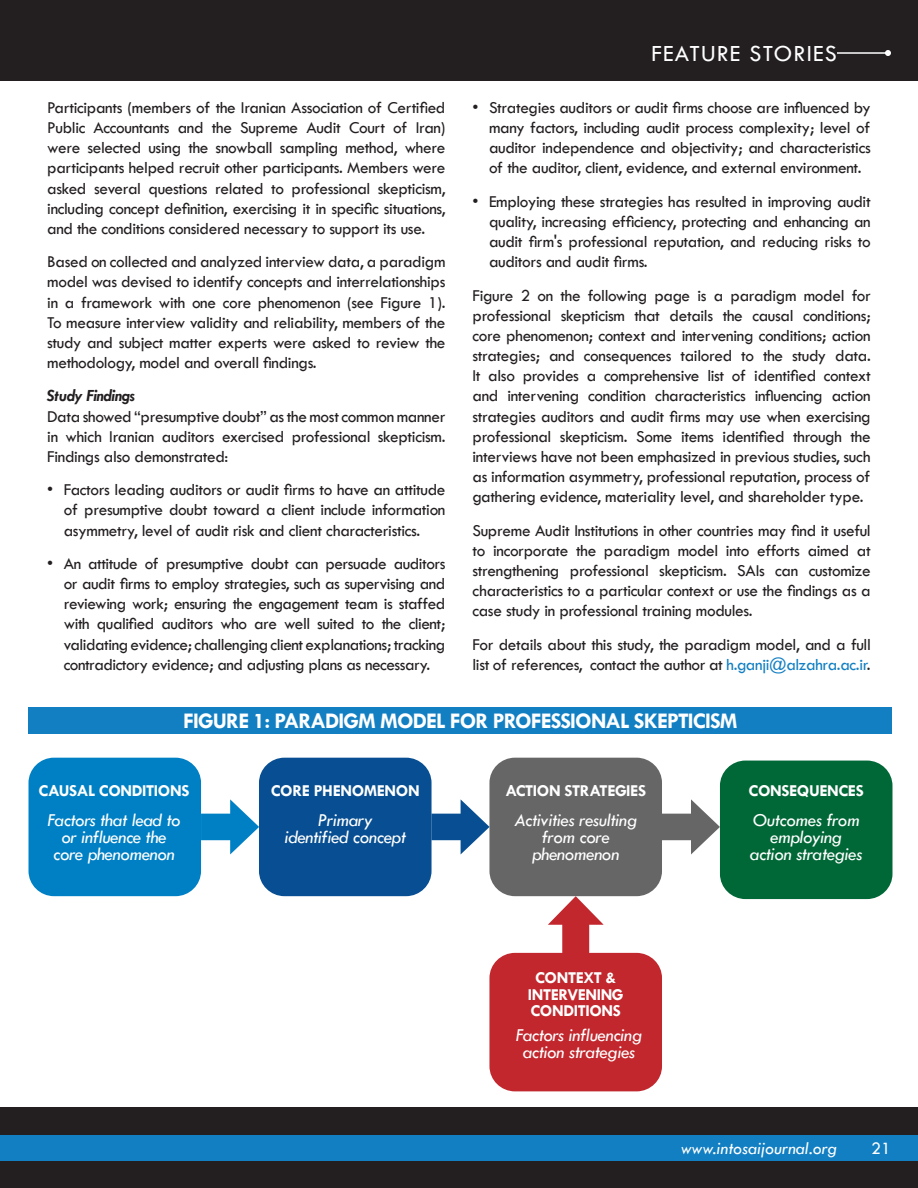
<style>
.page{position:relative;width:918px;height:1188px;background:#fff}
.page>*{position:absolute;margin:0;border:0;box-sizing:border-box;transform-origin:0 0}
.t1{font:24px "Tw Cen";letter-spacing:.05em;color:#fff}
.t2{font:700 22.5px "Tw Cen";letter-spacing:-.04em;color:#fff}
.t3{font:italic 18.9px/16.8px "Tw Cen";letter-spacing:-.025em;color:#fff;text-align:center}
.t4{font:italic 18px "Tw Cen";color:#fff}
.t5{font:18px "Tw Cen";color:#fff}
.t6{font:17.25px/20.1px "Tw Cen";letter-spacing:-.02em;color:#231f20;text-align:justify}
.t7{font:italic 700 17.25px "Tw Cen";letter-spacing:-.02em;color:#231f20}
.t8{font:700 16.8px/16.8px "Tw Cen";letter-spacing:-.025em;color:#fff;text-align:center}
.s1{color:#127fc3}
</style>
<div class="page">
<div style="left:0;top:1107px;width:918px;height:81px;background:#231f20"></div>
<div style="left:0;top:1135px;width:918px;height:26px;background:#127fc3"></div>
<div style="left:0;top:0;width:918px;height:81px;background:#231f20"></div>
<hr style="left:837px;top:52px;width:51px;height:2px;background:#fff">
<svg style="left:885px;top:50px;width:6px;height:6px"></svg>
<div style="left:720px;top:761px;width:173px;height:138px;background:#006837;border-radius:25px"></div>
<div style="left:489px;top:758px;width:173px;height:138px;background:#666;border-radius:25px"></div>
<div style="left:489px;top:953px;width:173px;height:138px;background:#c1272d;border-radius:25px"></div>
<div style="left:259px;top:758px;width:173px;height:138px;background:#074e92;border-radius:25px"></div>
<div style="left:29px;top:758px;width:172px;height:138px;background:#0080c4;border-radius:25px"></div>
<svg style="left:201px;top:799px;width:58px;height:55px"></svg>
<svg style="left:431px;top:799px;width:59px;height:55px"></svg>
<svg style="left:548px;top:896px;width:56px;height:57px"></svg>
<svg style="left:662px;top:799px;width:58px;height:55px"></svg>
<div style="left:28px;top:707px;width:864px;height:27px;background:#127fc3"></div>
<p class="t6" style="left:47px;top:98px;width:400px">Participants (members of the Iranian Association of Certified Public Accountants and the Supreme Audit Court of Iran) were selected using the snowball sampling method, where participants helped recruit other participants. Members were asked several questions related to professional skepticism, including concept definition, exercising it in specific situations, and the conditions considered necessary to support its use.</p>
<p class="t6" style="left:47px;top:252px;width:400px">Based on collected and analyzed interview data, a paradigm model was devised to identify concepts and interrelationships in a framework with one core phenomenon (see Figure 1).<br>To measure interview validity and reliability, members of the study and subject matter experts were asked to review the methodology, model and overall findings.</p>
<p class="t7" style="left:47px;top:386px;width:89px">Study Findings</p>
<p class="t6" style="left:47px;top:406px;width:400px">Data showed “presumptive doubt” as the most common manner in which Iranian auditors exercised professional skepticism.<br>Findings also demonstrated:</p>
<p class="t6" style="left:64px;top:480px;width:383px;text-indent:-16px">• Factors leading auditors or audit firms to have an attitude of presumptive doubt toward a client include information asymmetry, level of audit risk and client characteristics.</p>
<p class="t6" style="left:64px;top:554px;width:383px;text-indent:-16px">• An attitude of presumptive doubt can persuade auditors or audit firms to employ strategies, such as supervising and reviewing work; ensuring the engagement team is staffed with qualified auditors who are well suited to the client; validating evidence; challenging client explanations; tracking contradictory evidence; and adjusting plans as necessary.</p>
<h1 class="t1" style="left:651px;top:39px;width:187px">FEATURE STORIES</h1>
<p class="t6" style="left:489px;top:98px;width:383px;text-indent:-16px">• Strategies auditors or audit firms choose are influenced by many factors, including audit process complexity; level of auditor independence and objectivity; and characteristics of the auditor, client, evidence, and external environment.</p>
<p class="t6" style="left:489px;top:191px;width:383px;text-indent:-16px">• Employing these strategies has resulted in improving audit quality, increasing efficiency, protecting and enhancing an audit firm's professional reputation, and reducing risks to auditors and audit firms.</p>
<p class="t6" style="left:472px;top:285px;width:400px">Figure 2 on the following page is a paradigm model for professional skepticism that details the causal conditions; core phenomenon; context and intervening conditions; action strategies; and consequences tailored to the study data.<br>It also provides a comprehensive list of identified context and intervening condition characteristics influencing action strategies auditors and audit firms may use when exercising professional skepticism. Some items identified through the interviews have not been emphasized in previous studies, such as information asymmetry, professional reputation, process of gathering evidence, materiality level, and shareholder type.</p>
<p class="t6" style="left:472px;top:520px;width:400px">Supreme Audit Institutions in other countries may find it useful to incorporate the paradigm model into efforts aimed at strengthening professional skepticism. SAIs can customize characteristics to a particular context or use the findings as a case study in professional training modules.</p>
<p class="t6" style="left:472px;top:634px;width:400px">For details about this study, the paradigm model, and a full list of references, contact the author at <span class="s1">h.ganji@alzahra.ac.ir</span>.</p>
<p class="t2" style="left:183px;top:707px;width:556px">FIGURE 1: PARADIGM MODEL FOR PROFESSIONAL SKEPTICISM</p>
<p class="t8" style="left:39px;top:782px;width:152px">CAUSAL CONDITIONS</p>
<p class="t3" style="left:47px;top:811px;width:135px">Factors that lead to or influence the core phenomenon</p>
<p class="t8" style="left:271px;top:782px;width:150px">CORE PHENOMENON</p>
<p class="t8" style="left:505px;top:782px;width:142px">ACTION STRATEGIES</p>
<p class="t8" style="left:749px;top:782px;width:117px">CONSEQUENCES</p>
<p class="t3" style="left:285px;top:811px;width:123px">Primary identified concept</p>
<p class="t3" style="left:514px;top:811px;width:125px">Activities resulting from core phenomenon</p>
<p class="t3" style="left:750px;top:811px;width:114px">Outcomes from employing action strategies</p>
<p class="t8" style="left:528px;top:969px;width:97px">CONTEXT &amp;<br>INTERVENING<br>CONDITIONS</p>
<p class="t3" style="left:516px;top:1026px;width:128px">Factors influencing action strategies</p>
<p class="t4" style="left:681px;top:1138px;width:158px">www.intosaijournal.org</p>
<p class="t5" style="left:871px;top:1138px;width:21px">21</p>
</div>
